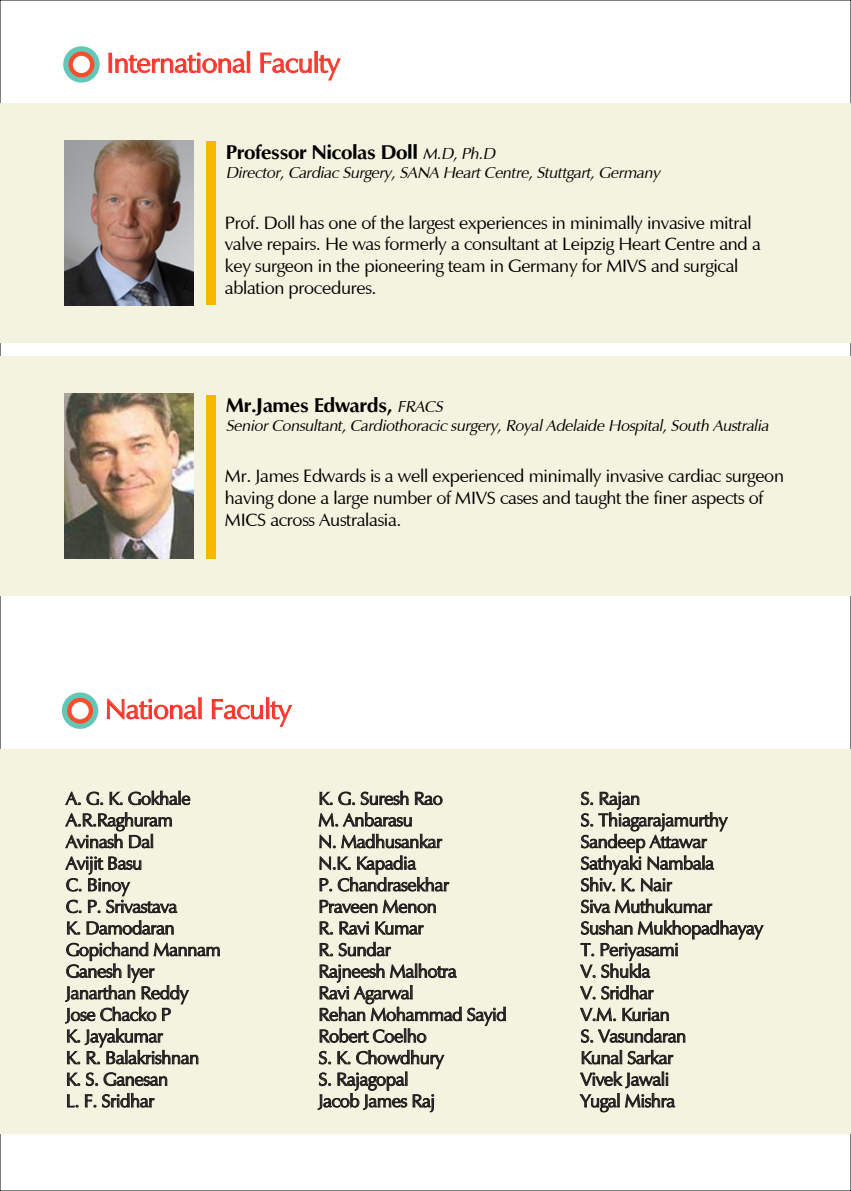
<style>
.page{position:relative;width:851px;height:1191px;background:#fff}
.page>*{position:absolute;margin:0;border:0;box-sizing:border-box;transform-origin:0 0}
.t1{font:28px "Eterna Regular SWFTE";letter-spacing:-.02em;color:#fb352b}
.t2{font:20px "Eterna Bold SWFTE";letter-spacing:-.02em;color:#000}
.t3{font:18px/21.6px "Eterna Regular SWFTE";letter-spacing:-.02em;color:#231f20}
.t4{font:18px/21.6px "Eterna Regular SWFTE";letter-spacing:-.02em;color:#000}
.t5{font:16px "Eterna Italic SWFTE";letter-spacing:-.02em;color:#000}
.s1{font-family:"Eterna Italic SWFTE";font-size:16px}
</style>
<div class="page">
<div style="left:0;top:103px;width:850px;height:240px;background:#f3f3df"></div>
<img style="left:64px;top:141px;width:130px;height:165px">
<div style="left:206px;top:141px;width:10px;height:164px;background:#f7b900"></div>
<div style="left:0;top:356px;width:850px;height:240px;background:#f3f3df"></div>
<div style="left:206px;top:395px;width:10px;height:163px;background:#f7b900"></div>
<img style="left:64px;top:394px;width:130px;height:165px">
<div style="left:0;top:749px;width:850px;height:385px;background:#f3f3df"></div>
<svg style="left:65px;top:790px;width:125px;height:145px"></svg>
<svg style="left:65px;top:941px;width:155px;height:123px"></svg>
<svg style="left:67px;top:1072px;width:13px;height:14px"></svg>
<svg style="left:86px;top:1072px;width:81px;height:14px"></svg>
<svg style="left:67px;top:1094px;width:12px;height:13px"></svg>
<svg style="left:85px;top:1093px;width:69px;height:14px"></svg>
<svg style="left:319px;top:790px;width:89px;height:16px"></svg>
<svg style="left:415px;top:791px;width:27px;height:14px"></svg>
<svg style="left:318px;top:812px;width:124px;height:37px"></svg>
<svg style="left:319px;top:855px;width:130px;height:37px"></svg>
<svg style="left:319px;top:899px;width:117px;height:15px"></svg>
<svg style="left:319px;top:921px;width:104px;height:35px"></svg>
<svg style="left:319px;top:963px;width:187px;height:80px"></svg>
<svg style="left:317px;top:1049px;width:127px;height:63px"></svg>
<svg style="left:580px;top:791px;width:183px;height:273px"></svg>
<svg style="left:579px;top:1071px;width:96px;height:41px"></svg>
<svg style="left:106px;top:697px;width:96px;height:23px"></svg>
<svg style="left:211px;top:697px;width:82px;height:30px"></svg>
<div style="left:62px;top:692px;width:36px;height:37px;background:#63c8b8;border-radius:50%"></div>
<svg style="left:67px;top:697px;width:26px;height:26px"></svg>
<div style="left:71px;top:702px;width:18px;height:17px;background:#fff;border-radius:50%"></div>
<svg style="left:108px;top:50px;width:143px;height:24px"></svg>
<svg style="left:260px;top:50px;width:81px;height:31px"></svg>
<svg style="left:63px;top:46px;width:37px;height:37px"></svg>
<svg style="left:68px;top:51px;width:26px;height:26px"></svg>
<div style="left:73px;top:56px;width:17px;height:17px;background:#fff;border-radius:50%"></div>
<p class="t1" style="left:106px;top:45px;width:235px">International Faculty</p>
<p class="t2" style="left:226px;top:139px;width:271px">Professor Nicolas Doll <span class="s1">M.D, Ph.D</span></p>
<p class="t5" style="left:226px;top:161px;width:436px">Director, Cardiac Surgery, SANA Heart Centre, Stuttgart, Germany</p>
<p class="t4" style="left:225px;top:212px;width:537px">Prof. Doll has one of the largest experiences in minimally invasive mitral valve repairs. He was formerly a consultant at Leipzig Heart Centre and a key surgeon in the pioneering team in Germany for MIVS and surgical ablation procedures.</p>
<p class="t2" style="left:226px;top:393px;width:218px">Mr.James Edwards, <span class="s1">FRACS</span></p>
<p class="t5" style="left:226px;top:414px;width:544px">Senior Consultant, Cardiothoracic surgery, Royal Adelaide Hospital, South Australia</p>
<p class="t4" style="left:225px;top:465px;width:560px">Mr. James Edwards is a well experienced minimally invasive cardiac surgeon having done a large number of MIVS cases and taught the finer aspects of<br>MICS across Australasia.</p>
<p class="t1" style="left:105px;top:691px;width:188px">National Faculty</p>
<p class="t3" style="left:66px;top:787px;width:156px">A. G. K. Gokhale<br>A.R.Raghuram<br>Avinash Dal<br>Avijit Basu<br>C. Binoy<br>C. P. Srivastava<br>K. Damodaran<br>Gopichand Mannam<br>Ganesh Iyer<br>Janarthan Reddy<br>Jose Chacko P<br>K. Jayakumar<br>K. R. Balakrishnan<br>K. S. Ganesan<br>L. F. Sridhar</p>
<p class="t3" style="left:318px;top:787px;width:190px">K. G. Suresh Rao<br>M. Anbarasu<br>N. Madhusankar<br>N.K. Kapadia<br>P. Chandrasekhar<br>Praveen Menon<br>R. Ravi Kumar<br>R. Sundar<br>Rajneesh Malhotra<br>Ravi Agarwal<br>Rehan Mohammad Sayid<br>Robert Coelho<br>S. K. Chowdhury<br>S. Rajagopal<br>Jacob James Raj</p>
<p class="t3" style="left:580px;top:787px;width:184px">S. Rajan<br>S. Thiagarajamurthy<br>Sandeep Attawar<br>Sathyaki Nambala<br>Shiv. K. Nair<br>Siva Muthukumar<br>Sushan Mukhopadhayay<br>T. Periyasami<br>V. Shukla<br>V. Sridhar<br>V.M. Kurian<br>S. Vasundaran<br>Kunal Sarkar<br>Vivek Jawali<br>Yugal Mishra</p>
</div>
